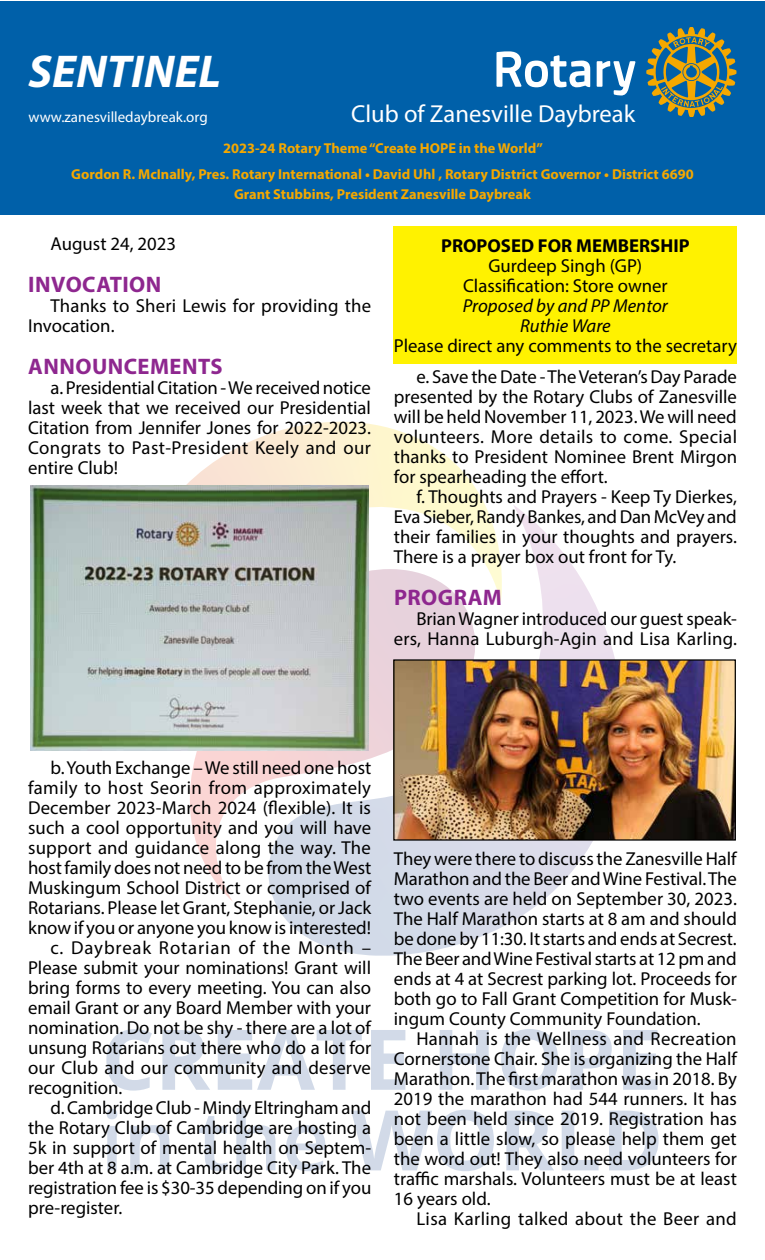
<style>
.page{position:relative;width:765px;height:1260px;background:#fff}
.page>*{position:absolute;margin:0;border:0;box-sizing:border-box;transform-origin:0 0}
.t1{font:italic 700 46.25px "Myriad Pro";color:#fff}
.t2{font:24.62px "Myriad Pro";color:#fff}
.t3{font:700 22.5px "Myriad Pro";letter-spacing:.02em;color:#8e278f}
.t4{font:18.75px/20px "Myriad Pro";color:#000;text-align:justify}
.t5{font:18.75px "Myriad Pro";letter-spacing:.02em;color:#000}
.t6{font:italic 18.75px/20px "Myriad Pro";color:#000;text-align:center}
.t7{font:18.75px "Myriad Pro";letter-spacing:.045em;color:#000}
.t8{font:700 18.75px "Myriad Pro";color:#000}
.t9{font:15px "Myriad Pro";color:#fff}
.t10{font:700 14.38px/25.6px "Myriad Pro";color:#f5a800;text-align:center}
</style>
<div class="page">
<svg style="left:190px;top:750px;width:72px;height:151px"></svg>
<svg style="left:186px;top:422px;width:299px;height:82px"></svg>
<svg style="left:262px;top:504px;width:353px;height:452px"></svg>
<svg style="left:107px;top:1109px;width:10px;height:61px"></svg>
<svg style="left:130px;top:1125px;width:39px;height:45px"></svg>
<svg style="left:199px;top:1116px;width:28px;height:55px"></svg>
<svg style="left:236px;top:1108px;width:39px;height:62px"></svg>
<svg style="left:286px;top:1125px;width:39px;height:46px"></svg>
<svg style="left:351px;top:1110px;width:143px;height:61px"></svg>
<svg style="left:506px;top:1111px;width:48px;height:59px"></svg>
<svg style="left:562px;top:1111px;width:37px;height:59px"></svg>
<svg style="left:609px;top:1111px;width:50px;height:59px"></svg>
<svg style="left:106px;top:1029px;width:46px;height:62px"></svg>
<svg style="left:162px;top:1030px;width:48px;height:60px"></svg>
<svg style="left:218px;top:1030px;width:144px;height:60px"></svg>
<svg style="left:371px;top:1030px;width:34px;height:60px"></svg>
<svg style="left:440px;top:1030px;width:49px;height:60px"></svg>
<svg style="left:501px;top:1029px;width:57px;height:62px"></svg>
<svg style="left:570px;top:1030px;width:42px;height:60px"></svg>
<svg style="left:623px;top:1030px;width:35px;height:60px"></svg>
<div style="left:0;top:1px;width:765px;height:214px;background:#0060a9"></div>
<svg style="left:497px;top:51px;width:138px;height:45px"></svg>
<svg style="left:646px;top:27px;width:90px;height:90px"></svg>
<div style="left:394px;top:226px;width:343px;height:138px;background:#fff200"></div>
<img style="left:395px;top:661px;width:339px;height:178px">
<div style="left:393px;top:659px;width:343px;height:182px;border:1px solid #000"></div>
<img style="left:30px;top:485px;width:339px;height:265px">
<h1 class="t1" style="left:29px;top:41px;width:194px">SENTINEL</h1>
<p class="t9" style="left:29px;top:107px;width:181px">www.zanesvilledaybreak.org</p>
<h2 class="t2" style="left:351px;top:98px;width:286px">Club of Zanesville Daybreak</h2>
<p class="t10" style="left:71px;top:135px;width:624px">2023-24 Rotary Theme “Create HOPE in the World”<br>Gordon R. McInally, Pres. Rotary International • David Uhl , Rotary District Governor • District 6690</p>
<p class="t10" style="left:234px;top:180px;width:298px">Grant Stubbins, President Zanesville Daybreak</p>
<p class="t4" style="left:51px;top:233px;width:127px">August 24, 2023</p>
<p class="t3" style="left:28px;top:270px;width:135px">INVOCATION</p>
<p class="t4" style="left:28px;top:295px;width:345px;text-indent:22px">Thanks to Sheri Lewis for providing the<br>Invocation.</p>
<p class="t3" style="left:28px;top:352px;width:196px">ANNOUNCEMENTS</p>
<p class="t4" style="left:28px;top:377px;width:345px;text-indent:22px">a. Presidential Citation - We received notice last week that we received our Presidential Citation from Jennifer Jones for 2022-2023.<br>Congrats to Past-President Keely and our entire Club!</p>
<p class="t8" style="left:441px;top:233px;width:250px">PROPOSED FOR MEMBERSHIP</p>
<p class="t4" style="left:463px;top:255px;width:206px;text-align:center">Gurdeep Singh (GP)<br>Classification: Store owner</p>
<p class="t6" style="left:463px;top:295px;width:206px">Proposed by and PP Mentor<br>Ruthie Ware</p>
<p class="t4" style="left:394px;top:335px;width:345px">Please direct any comments to the secretary</p>
<p class="t4" style="left:394px;top:367px;width:345px;text-indent:22px">e. Save the Date - The Veteran’s Day Parade presented by the Rotary Clubs of Zanesville will be held November 11, 2023. We will need volunteers. More details to come. Special thanks to President Nominee Brent Mirgon for spearheading the effort.</p>
<p class="t4" style="left:394px;top:487px;width:345px;text-indent:22px">f. Thoughts and Prayers - Keep Ty Dierkes, Eva Sieber, Randy Bankes, and Dan McVey and their families in your thoughts and prayers.<br>There is a prayer box out front for Ty.</p>
<p class="t3" style="left:394px;top:583px;width:109px">PROGRAM</p>
<p class="t4" style="left:394px;top:609px;width:345px;text-align:right">Brian Wagner introduced our guest speak&shy;ers, Hanna Luburgh-Agin and Lisa Karling.</p>
<p class="t4" style="left:51px;top:757px;width:322px">b. Youth Exchange – We still need one host</p>
<p class="t5" style="left:28px;top:776px;width:345px">family to host Seorin from approximately</p>
<p class="t4" style="left:28px;top:797px;width:345px">December 2023-March 2024 (flexible). It is</p>
<p class="t4" style="left:28px;top:817px;width:345px">such a cool opportunity and you will have</p>
<p class="t4" style="left:28px;top:837px;width:344px">support and guidance along the way. The</p>
<p class="t4" style="left:28px;top:857px;width:345px">host family does not need to be from the West</p>
<p class="t4" style="left:28px;top:877px;width:345px">Muskingum School District or comprised of</p>
<p class="t4" style="left:28px;top:897px;width:345px">Rotarians. Please let Grant, Stephanie, or Jack</p>
<p class="t4" style="left:28px;top:917px;width:344px">know if you or anyone you know is interested!</p>
<p class="t7" style="left:51px;top:936px;width:322px">c. Daybreak Rotarian of the Month –</p>
<p class="t4" style="left:28px;top:957px;width:345px">Please submit your nominations! Grant will</p>
<p class="t4" style="left:28px;top:977px;width:345px">bring forms to every meeting. You can also</p>
<p class="t4" style="left:28px;top:997px;width:345px">email Grant or any Board Member with your</p>
<p class="t4" style="left:28px;top:1017px;width:345px">nomination. Do not be shy - there are a lot of</p>
<p class="t4" style="left:28px;top:1037px;width:345px">unsung Rotarians out there who do a lot for</p>
<p class="t4" style="left:28px;top:1057px;width:344px">our Club and our community and deserve</p>
<p class="t4" style="left:28px;top:1077px;width:96px">recognition.</p>
<p class="t4" style="left:51px;top:1097px;width:322px">d. Cambridge Club - Mindy Eltringham and</p>
<p class="t4" style="left:28px;top:1117px;width:345px">the Rotary Club of Cambridge are hosting a</p>
<p class="t4" style="left:28px;top:1137px;width:345px">5k in support of mental health on Septem-</p>
<p class="t4" style="left:28px;top:1157px;width:345px">ber 4th at 8 a.m. at Cambridge City Park. The</p>
<p class="t4" style="left:28px;top:1177px;width:345px">registration fee is $30-35 depending on if you</p>
<p class="t4" style="left:28px;top:1197px;width:96px">pre-register.</p>
<p class="t4" style="left:394px;top:849px;width:345px">They were there to discuss the Zanesville Half Marathon and the Beer and Wine Festival. The two events are held on September 30, 2023.<br>The Half Marathon starts at 8 am and should be done by 11:30. It starts and ends at Secrest.<br>The Beer and Wine Festival starts at 12 pm and ends at 4 at Secrest parking lot. Proceeds for both go to Fall Grant Competition for Musk&shy;ingum County Community Foundation.</p>
<p class="t4" style="left:394px;top:1029px;width:345px;text-indent:22px">Hannah is the Wellness and Recreation Cornerstone Chair. She is organizing the Half Marathon. The first marathon was in 2018. By 2019 the marathon had 544 runners. It has not been held since 2019. Registration has been a little slow, so please help them get the word out! They also need volunteers for traffic marshals. Volunteers must be at least 16 years old.</p>
<p class="t5" style="left:416px;top:1208px;width:322px">Lisa Karling talked about the Beer and</p>
</div>
